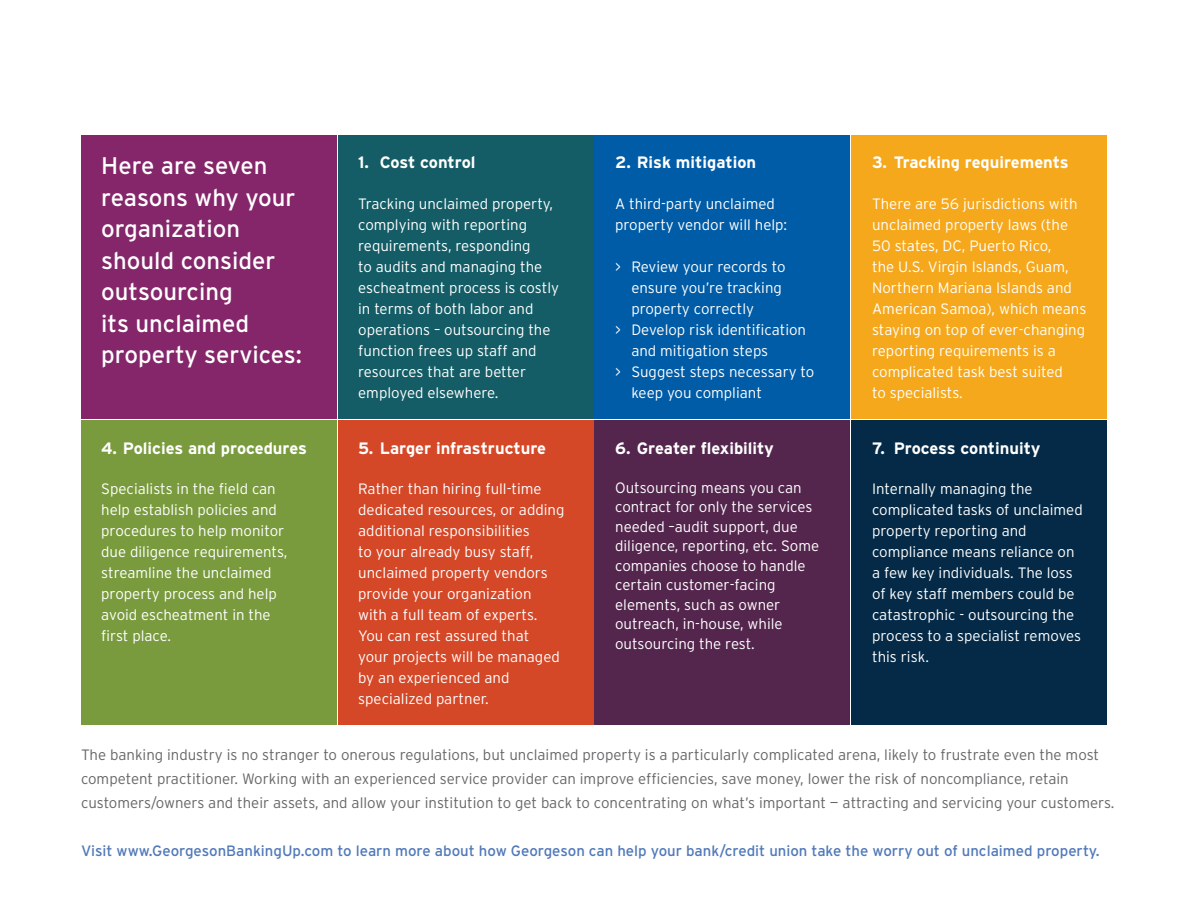
<style>
.page{position:relative;width:1188px;height:918px;background:#fff}
.page>*{position:absolute;margin:0;border:0;box-sizing:border-box;transform-origin:0 0}
.t1{font:24px/31.5px "Interstate";color:#fff}
.t2{font:700 16.5px "Interstate";color:#fff}
.t3{font:300 15px/21px "Interstate";color:#fff}
.t4{font:300 15px/24px "Interstate";color:#67676a}
.t5{font:15px "Interstate";color:#5079b9}
</style>
<div class="page">
<div style="left:81px;top:135px;width:255px;height:283px;background:#85266a"></div>
<div style="left:338px;top:135px;width:255px;height:283px;background:#145d66"></div>
<div style="left:595px;top:135px;width:255px;height:283px;background:#015ca7"></div>
<div style="left:852px;top:135px;width:255px;height:283px;background:#f5a81c"></div>
<div style="left:81px;top:420px;width:255px;height:305px;background:#799b3d"></div>
<div style="left:338px;top:420px;width:255px;height:305px;background:#d44727"></div>
<div style="left:595px;top:420px;width:255px;height:305px;background:#54264e"></div>
<div style="left:852px;top:420px;width:255px;height:305px;background:#042a47"></div>
<h1 class="t1" style="left:101px;top:150px;width:202px">Here are seven reasons why your organization should consider outsourcing<br>its unclaimed property services:</h1>
<p class="t2" style="left:358px;top:153px;width:119px">1. Cost control</p>
<p class="t3" style="left:358px;top:193px;width:202px">Tracking unclaimed property, complying with reporting requirements, responding<br>to audits and managing the escheatment process is costly in terms of both labor and operations – outsourcing the function frees up staff and resources that are better employed elsewhere.</p>
<p class="t2" style="left:101px;top:438px;width:207px">4. Policies and procedures</p>
<p class="t3" style="left:101px;top:478px;width:188px">Specialists in the field can help establish policies and procedures to help monitor due diligence requirements, streamline the unclaimed property process and help avoid escheatment in the first place.</p>
<p class="t2" style="left:358px;top:438px;width:189px">5. Larger infrastructure</p>
<p class="t3" style="left:358px;top:478px;width:208px">Rather than hiring full-time dedicated resources, or adding additional responsibilities<br>to your already busy staff, unclaimed property vendors provide your organization<br>with a full team of experts.<br>You can rest assured that<br>your projects will be managed by an experienced and specialized partner.</p>
<p class="t2" style="left:615px;top:153px;width:143px">2. Risk mitigation</p>
<p class="t3" style="left:615px;top:193px;width:174px">A third-party unclaimed property vendor will help:</p>
<p class="t3" style="left:615px;top:256px;width:172px">&gt; Review your records to</p>
<p class="t3" style="left:631px;top:277px;width:152px">ensure you’re tracking</p>
<p class="t3" style="left:631px;top:298px;width:124px">property correctly</p>
<p class="t3" style="left:615px;top:319px;width:192px">&gt; Develop risk identification</p>
<p class="t3" style="left:631px;top:340px;width:138px">and mitigation steps</p>
<p class="t3" style="left:615px;top:361px;width:201px">&gt; Suggest steps necessary to</p>
<p class="t3" style="left:631px;top:382px;width:132px">keep you compliant</p>
<p class="t2" style="left:615px;top:438px;width:160px">6. Greater flexibility</p>
<p class="t3" style="left:615px;top:478px;width:206px;line-height:19.5px">Outsourcing means you can contract for only the services needed –audit support, due diligence, reporting, etc. Some companies choose to handle certain customer-facing elements, such as owner outreach, in-house, while outsourcing the rest.</p>
<p class="t2" style="left:872px;top:153px;width:198px">3. Tracking requirements</p>
<p class="t3" style="left:872px;top:193px;width:216px">There are 56 jurisdictions with unclaimed property laws (the<br>50 states, DC, Puerto Rico,<br>the U.S. Virgin Islands, Guam,<br>Northern Mariana Islands and<br>American Samoa), which means staying on top of ever-changing reporting requirements is a complicated task best suited<br>to specialists.</p>
<p class="t2" style="left:872px;top:438px;width:170px">7. Process continuity</p>
<p class="t3" style="left:872px;top:478px;width:212px">Internally managing the complicated tasks of unclaimed property reporting and compliance means reliance on a few key individuals. The loss of key staff members could be catastrophic - outsourcing the process to a specialist removes this risk.</p>
<p class="t4" style="left:81px;top:743px;width:1035px">The banking industry is no stranger to onerous regulations, but unclaimed property is a particularly complicated arena, likely to frustrate even the most competent practitioner. Working with an experienced service provider can improve efficiencies, save money, lower the risk of noncompliance, retain customers/owners and their assets, and allow your institution to get back to concentrating on what’s important — attracting and servicing your customers.</p>
<p class="t5" style="left:81px;top:842px;width:1020px">Visit www.GeorgesonBankingUp.com to learn more about how Georgeson can help your bank/credit union take the worry out of unclaimed property.</p>
</div>
